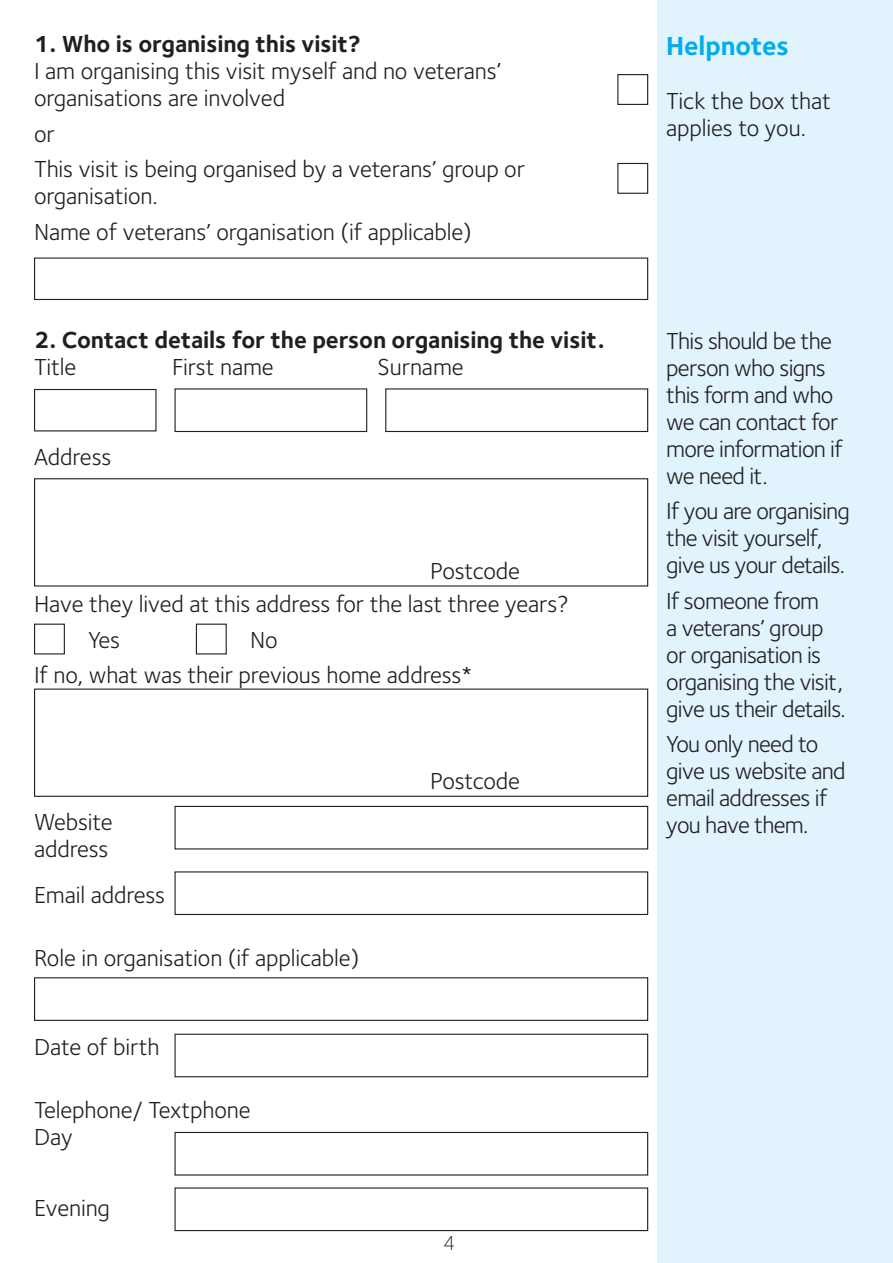
<style>
.page{position:relative;width:893px;height:1263px;background:#fff}
.page>*{position:absolute;margin:0;border:0;box-sizing:border-box;transform-origin:0 0}
.Subhead_1{font:700 27px "Foundry Sterling";letter-spacing:-.005em;color:#00aeef}
.Bodytext{font:24px/27px "Foundry Sterling";letter-spacing:-.01em;color:#231f20}
.Bodytext-2{font:24px/27px "Foundry Sterling";letter-spacing:-.03em;color:#231f20}
.Subhead_2{font:700 24px "Foundry Sterling";letter-spacing:-.005em;color:#231f20}
.t1{font:300 21px "Foundry Sterling";color:#231f20}
</style>
<div class="page">
<div style="left:657px;top:0;width:236px;height:1263px;background:#e1f4fd"></div>
<div style="left:617px;top:74px;width:31px;height:31px;border:1px solid #231f20"></div>
<div style="left:617px;top:163px;width:31px;height:31px;border:1px solid #231f20"></div>
<div style="left:34px;top:257px;width:614px;height:43px;border:1px solid #231f20"></div>
<div style="left:34px;top:389px;width:123px;height:42px;border:1px solid #231f20"></div>
<div style="left:174px;top:388px;width:193px;height:44px;border:1px solid #231f20"></div>
<div style="left:385px;top:388px;width:263px;height:44px;border:1px solid #231f20"></div>
<div style="left:34px;top:478px;width:614px;height:108px;border:1px solid #231f20"></div>
<div style="left:174px;top:806px;width:474px;height:43px;border:1px solid #231f20"></div>
<div style="left:174px;top:871px;width:474px;height:44px;border:1px solid #231f20"></div>
<div style="left:174px;top:1034px;width:474px;height:43px;border:1px solid #231f20"></div>
<div style="left:174px;top:1132px;width:474px;height:43px;border:1px solid #231f20"></div>
<div style="left:174px;top:1187px;width:474px;height:44px;border:1px solid #231f20"></div>
<div style="left:34px;top:977px;width:614px;height:44px;border:1px solid #231f20"></div>
<div style="left:34px;top:688px;width:614px;height:109px;border:1px solid #231f20"></div>
<div style="left:34px;top:624px;width:31px;height:30px;border:1px solid #231f20"></div>
<div style="left:196px;top:624px;width:31px;height:30px;border:1px solid #231f20"></div>
<p class="Subhead_2" style="left:34px;top:30px;width:328px">1. Who is organising this visit?</p>
<p class="Bodytext" style="left:34px;top:58px;width:469px">I am organising this visit myself and no veterans’ organisations are involved</p>
<p class="Bodytext" style="left:34px;top:120px;width:22px">or</p>
<p class="Bodytext" style="left:34px;top:156px;width:493px">This visit is being organised by a veterans’ group or organisation.</p>
<p class="Bodytext" style="left:34px;top:218px;width:439px">Name of veterans’ organisation (if applicable)</p>
<p class="Subhead_2" style="left:34px;top:326px;width:572px">2. Contact details for the person organising the visit.</p>
<p class="Bodytext" style="left:34px;top:353px;width:44px">Title</p>
<p class="Bodytext" style="left:172px;top:353px;width:103px">First name</p>
<p class="Bodytext" style="left:378px;top:353px;width:88px">Surname</p>
<p class="Bodytext" style="left:34px;top:443px;width:79px">Address</p>
<p class="Bodytext" style="left:430px;top:557px;width:91px">Postcode</p>
<p class="Bodytext" style="left:34px;top:590px;width:537px">Have they lived at this address for the last three years?</p>
<p class="Bodytext" style="left:88px;top:626px;width:34px">Yes</p>
<p class="Bodytext" style="left:250px;top:626px;width:29px">No</p>
<p class="Bodytext" style="left:34px;top:661px;width:440px">If no, what was their previous home address*</p>
<p class="Bodytext" style="left:34px;top:808px;width:80px">Website address</p>
<p class="Bodytext" style="left:34px;top:881px;width:133px">Email address</p>
<p class="Bodytext" style="left:34px;top:944px;width:327px">Role in organisation (if applicable)</p>
<p class="Bodytext" style="left:34px;top:1033px;width:127px">Date of birth</p>
<p class="Bodytext" style="left:34px;top:1096px;width:218px">Telephone/ Textphone</p>
<p class="Bodytext" style="left:34px;top:1123px;width:40px">Day</p>
<p class="Bodytext" style="left:34px;top:1194px;width:78px">Evening</p>
<p class="Bodytext" style="left:430px;top:767px;width:91px">Postcode</p>
<p class="t1" style="left:443px;top:1231px;width:14px">4</p>
<p class="Subhead_1" style="left:666px;top:30px;width:124px">Helpnotes</p>
<p class="Bodytext" style="left:666px;top:87px;width:166px">Tick the box that applies to you.</p>
<p class="Bodytext-2" style="left:666px;top:327px;width:178px">This should be the person who signs this form and who we can contact for more information if we need it.</p>
<p class="Bodytext-2" style="left:666px;top:498px;width:185px">If you are organising the visit yourself, give us your details.</p>
<p class="Bodytext-2" style="left:666px;top:587px;width:181px">If someone from<br>a veterans’ group or organisation is organising the visit, give us their details.</p>
<p class="Bodytext-2" style="left:666px;top:731px;width:181px">You only need to give us website and email addresses if you have them.</p>
</div>
